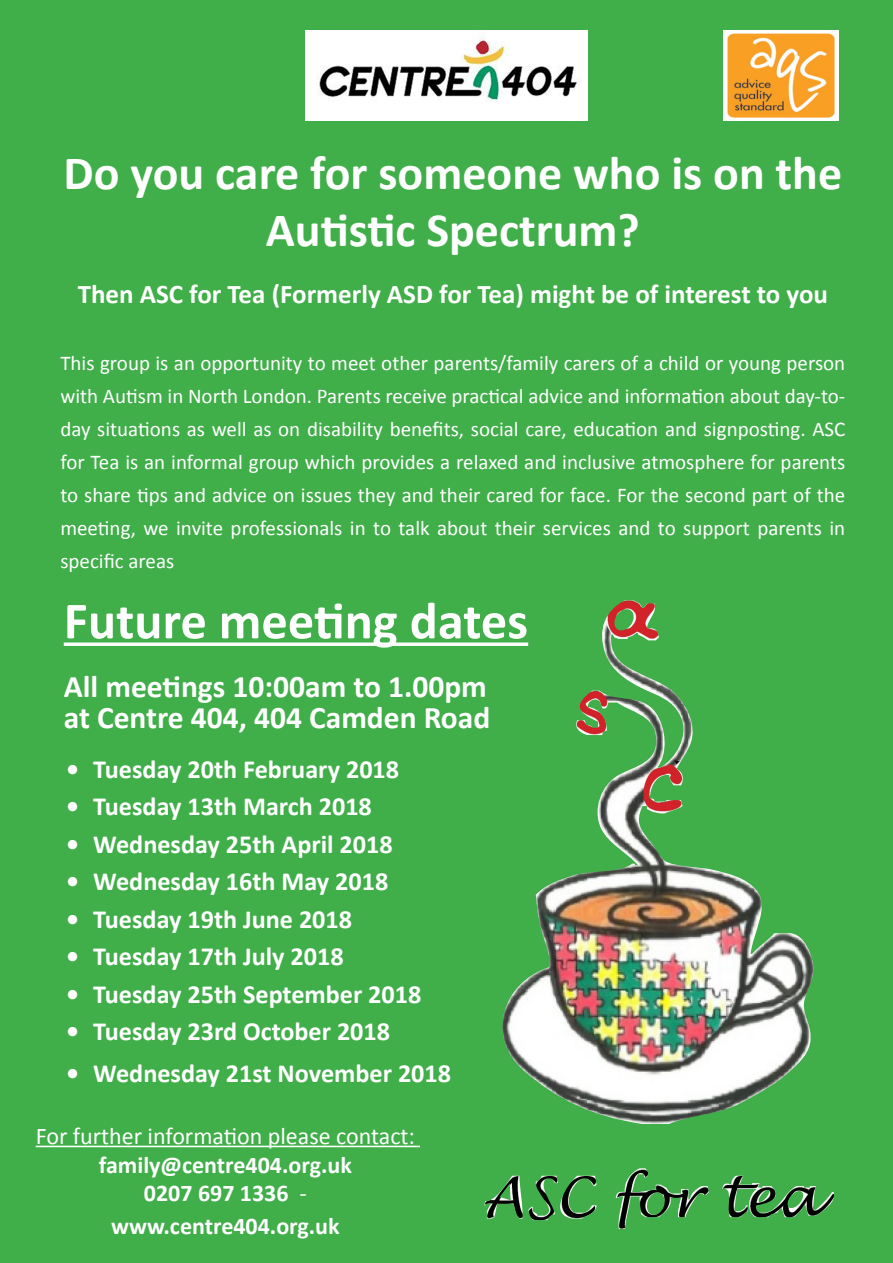
<style>
.page{position:relative;width:893px;height:1263px;background:#40ae49}
.page>*{position:absolute;margin:0;border:0;box-sizing:border-box;transform-origin:0 0}
.t1{font:700 52.5px "Calibri";color:#fff}
.t2{font:700 48px/57px "Calibri";color:#fff;text-align:center}
.t3{font:700 31.5px "Calibri";color:#fff}
.t4{font:700 27px "Calibri";color:#fff}
.t5{font:700 26.25px "Calibri";color:#fff}
.t6{font:700 24px "Calibri";color:#fff}
.t7{font:24px "Calibri";color:#fff}
.t8{font:21px/33px "Calibri";color:#fff;text-align:justify}
.s1{font-weight:400}
</style>
<div class="page">
<svg style="left:64px;top:642px;width:421px;height:4px;background:#e4f3e5"></svg>
<img style="left:485px;top:600px;width:350px;height:629px">
<img style="left:723px;top:30px;width:116px;height:90px">
<img style="left:306px;top:30px;width:281px;height:90px">
<hr style="left:36px;top:1146px;width:384px;height:1px;background:#fff">
<svg style="left:613px;top:608px;width:22px;height:24px"></svg>
<svg style="left:646px;top:1191px;width:20px;height:25px"></svg>
<svg style="left:786px;top:1190px;width:18px;height:19px"></svg>
<svg style="left:758px;top:1189px;width:12px;height:14px"></svg>
<svg style="left:500px;top:1183px;width:11px;height:17px"></svg>
<p class="t2" style="left:64px;top:145px;width:780px">Do you care for someone who is on the<br>Autistic Spectrum?</p>
<p class="t4" style="left:78px;top:277px;width:752px">Then ASC for Tea (Formerly ASD for Tea) might be of interest to you</p>
<p class="t8" style="left:60px;top:347px;width:786px">This group is an opportunity to meet other parents/family carers of a child or young person with Autism in North London. Parents receive practical advice and information about day-to&shy;day situations as well as on disability benefits, social care, education and signposting. ASC for Tea is an informal group which provides a relaxed and inclusive atmosphere for parents to share tips and advice on issues they and their cared for face. For the second part of the meeting, we invite professionals in to talk about their services and to support parents in specific areas</p>
<p class="t1" style="left:64px;top:587px;width:466px">Future meeting dates</p>
<p class="t3" style="left:64px;top:666px;width:425px">All meetings 10:00am to 1.00pm</p>
<p class="t3" style="left:64px;top:698px;width:428px">at Centre 404, 404 Camden Road</p>
<p class="t5" style="left:66px;top:752px;width:334px">• Tuesday 20th February 2018</p>
<p class="t5" style="left:66px;top:790px;width:307px">• Tuesday 13th March 2018</p>
<p class="t5" style="left:66px;top:827px;width:328px">• Wednesday 25th April 2018</p>
<p class="t5" style="left:66px;top:865px;width:324px">• Wednesday 16th May 2018</p>
<p class="t5" style="left:66px;top:902px;width:287px">• Tuesday 19th June 2018</p>
<p class="t5" style="left:66px;top:940px;width:279px">• Tuesday 17th July 2018</p>
<p class="t5" style="left:66px;top:977px;width:357px">• Tuesday 25th September 2018</p>
<p class="t5" style="left:66px;top:1015px;width:325px">• Tuesday 23rd October 2018</p>
<p class="t5" style="left:66px;top:1057px;width:386px">• Wednesday 21st November 2018</p>
<p class="t7" style="left:36px;top:1120px;width:381px">For further information please contact:</p>
<p class="t6" style="left:99px;top:1149px;width:254px">family@centre404.org.uk</p>
<p class="t6" style="left:144px;top:1178px;width:164px">0207 697 1336 <span class="s1">-</span></p>
<p class="t6" style="left:111px;top:1210px;width:230px">www.centre404.org.uk</p>
</div>
